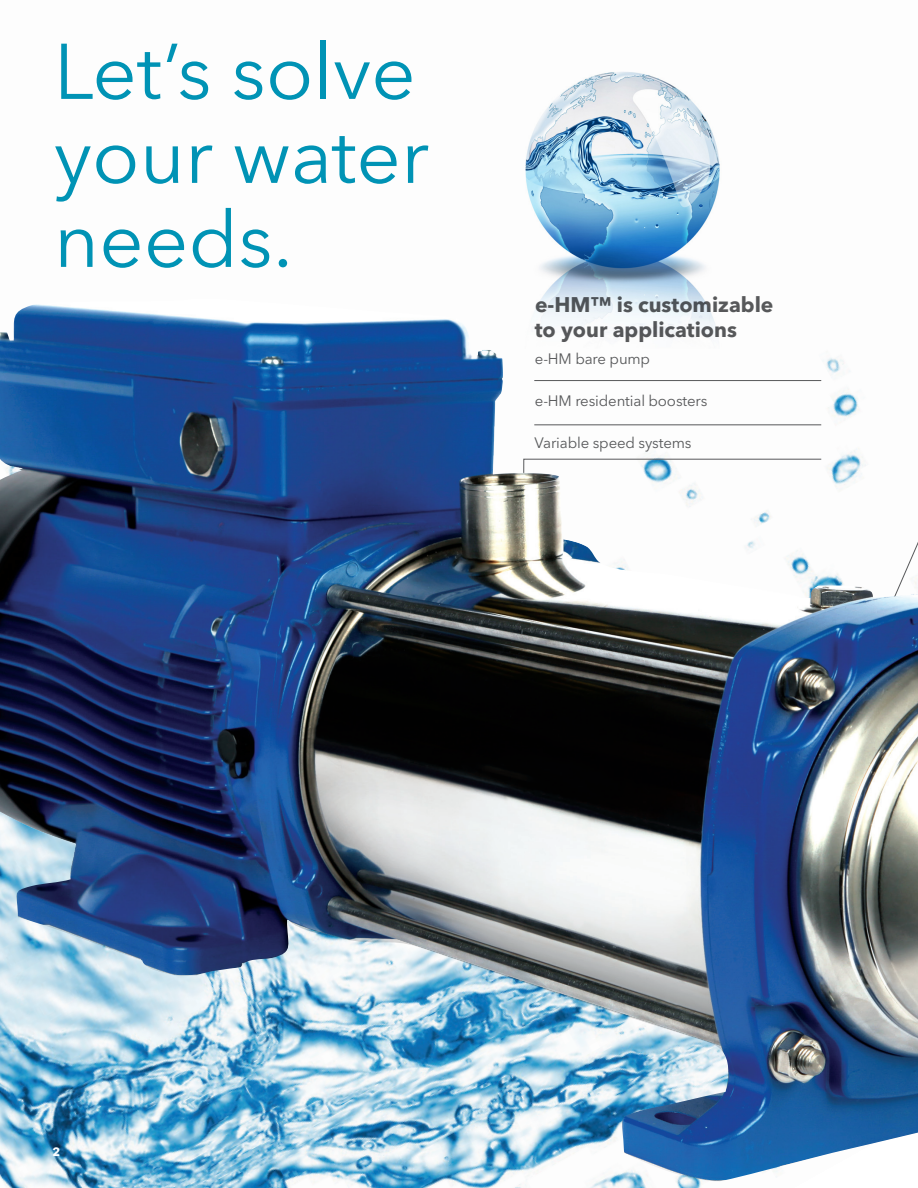
<style>
.page{position:relative;width:918px;height:1188px;background:#fff}
.page>*{position:absolute;margin:0;border:0;box-sizing:border-box;transform-origin:0 0}
.Interior_Headline{font:78px/84px "Avenir Next LT Pro";color:#0093b5}
.Body{font:700 21px/25.2px "Avenir Next LT Pro";color:#57585a}
.Body-2{font:15px "Avenir Next LT Pro";letter-spacing:-.01em;color:#57585a}
.t1{font:700 12px "Avenir Next LT Pro";color:#fff}
</style>
<div class="page">
<img style="left:525px;top:72px;width:195px;height:226px">
<img style="left:0;top:298px;width:918px;height:885px">
<p class="Interior_Headline" style="left:54px;top:30px;width:377px">Let’s solve your water</p>
<p class="Interior_Headline" style="left:54px;top:198px;width:241px">needs.</p>
<p class="Body" style="left:535px;top:291px;width:240px">e-HM™ is customizable to your applications</p>
<p class="Body-2" style="left:535px;top:350px;width:117px">e-HM bare pump</p>
<p class="Body-2" style="left:535px;top:392px;width:174px">e-HM residential boosters</p>
<p class="Body-2" style="left:535px;top:434px;width:158px">Variable speed systems</p>
<p class="t1" style="left:53px;top:1145px;width:9px">2</p>
</div>
